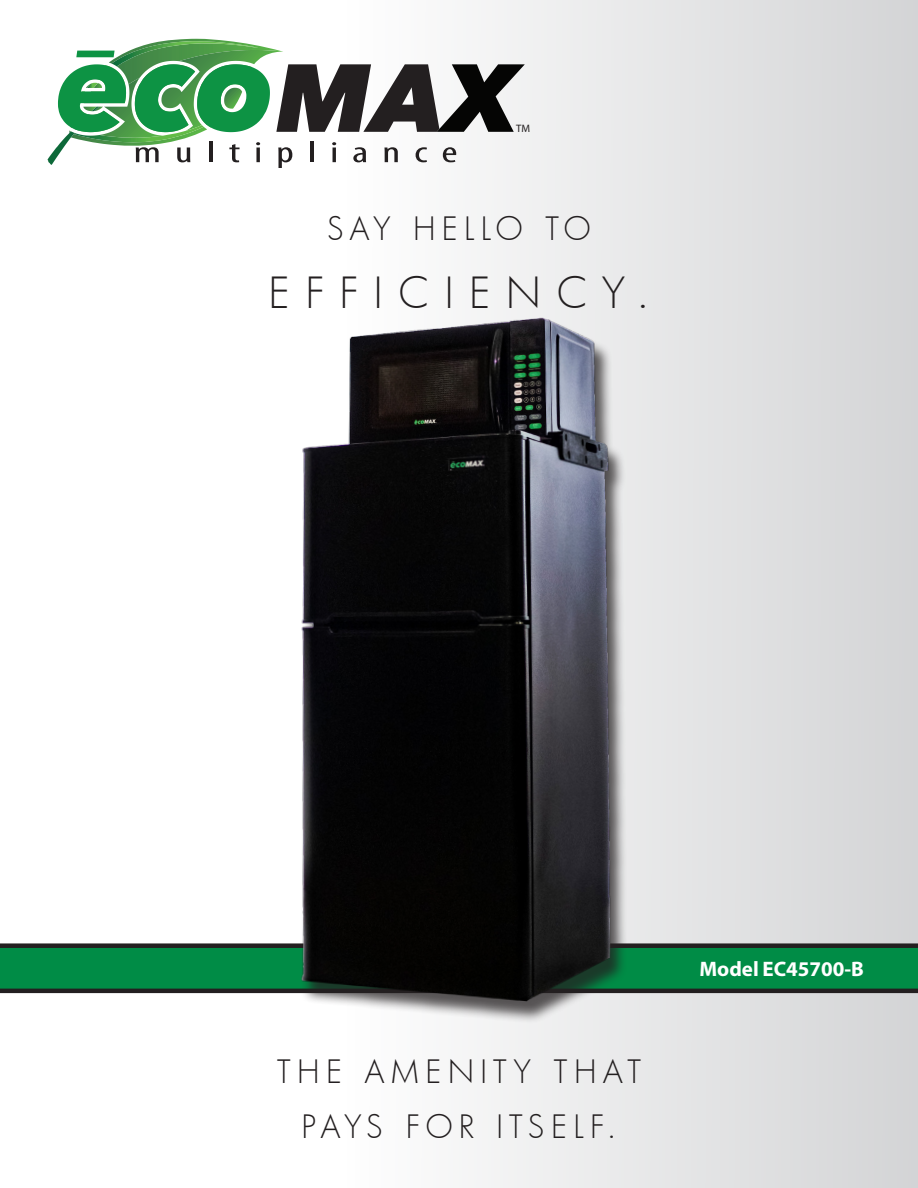
<style>
.page{position:relative;width:918px;height:1188px;background:#fff}
.page>*{position:absolute;margin:0;border:0;box-sizing:border-box;transform-origin:0 0}
.t1{font:300 42px "Futura";letter-spacing:.37em;color:#231f20}
.t2{font:300 31.5px "Futura";letter-spacing:.2em;color:#231f20}
.t3{font:300 31.5px "Futura";letter-spacing:.18em;color:#231f20}
.t4{font:300 31.5px "Futura";letter-spacing:.16em;color:#231f20}
.t5{font:700 21px "Myriad Pro";color:#fff}
.t6{font:10.8px "Myriad Pro";color:#231f20}
</style>
<div class="page">
<div style="left:347px;top:0;width:571px;height:1188px;background:linear-gradient(to right,#fefefe,#d3d4d6)"></div>
<div style="left:0;top:946px;width:918px;height:44px;background:#008c46"></div>
<div style="left:0;top:943px;width:918px;height:5px;background:#231f20"></div>
<hr style="left:0;top:989px;width:918px;height:4px;background:#231f20">
<svg style="left:47px;top:39px;width:478px;height:129px"></svg>
<img style="left:86px;top:222px;width:659px;height:819px">
<p class="t6" style="left:516px;top:122px;width:16px">TM</p>
<p class="t4" style="left:327px;top:207px;width:265px">SAY HELLO TO</p>
<p class="t1" style="left:269px;top:265px;width:382px">EFFICIENCY.</p>
<p class="t2" style="left:277px;top:1050px;width:366px">THE AMENITY THAT</p>
<p class="t3" style="left:302px;top:1106px;width:316px">PAYS FOR ITSELF.</p>
<p class="t5" style="left:699px;top:955px;width:166px">Model EC45700-B</p>
</div>
